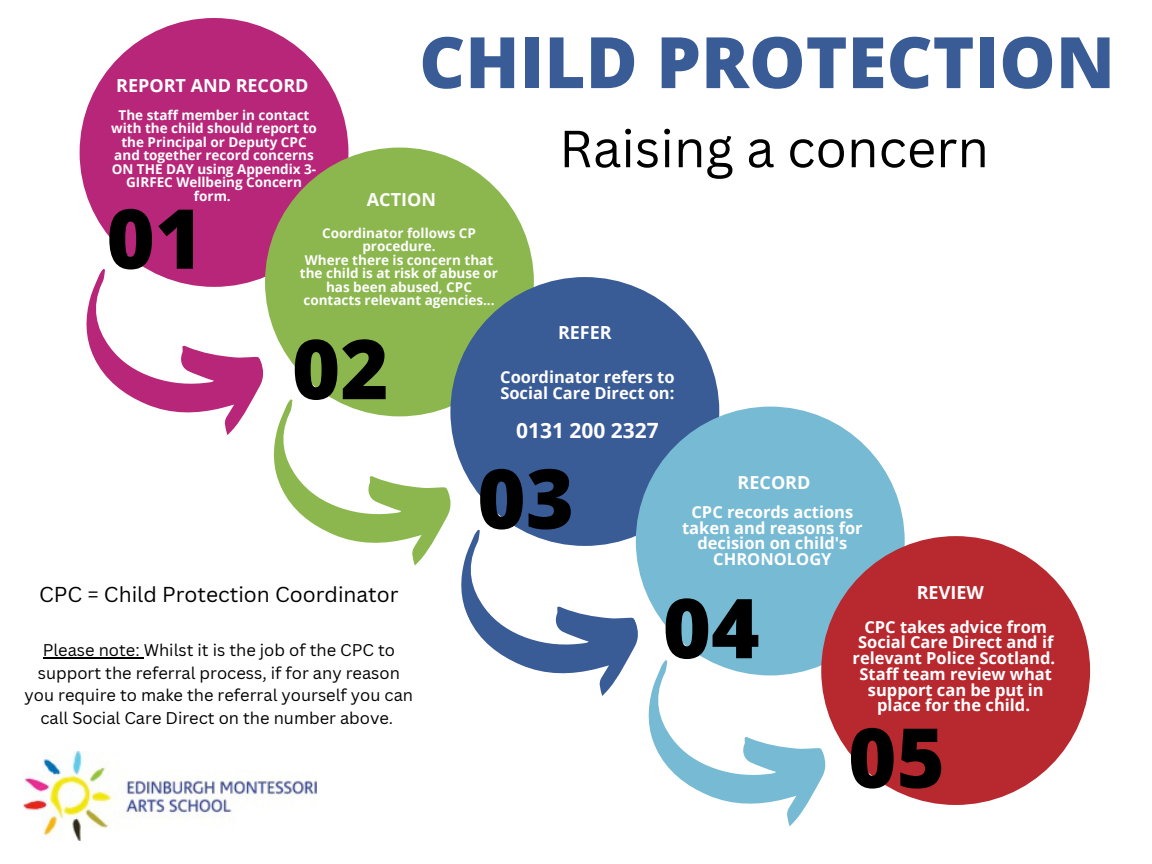
<style>
.page{position:relative;width:1152px;height:864px;background:#fff}
.page>*{position:absolute;margin:0;border:0;box-sizing:border-box;transform-origin:0 0}
.t1{font:800 82.65px "Open Sans";color:#000}
.t2{font:800 70.95px "Open Sans";color:#395b96}
.t3{font:51px "Canva Sans";color:#000}
.t4{font:21px "Canva Sans";color:#000}
.t5{font:700 21px "Open Sans";color:#fff}
.t6{font:700 18px "Open Sans";color:#fff}
.t7{font:700 16.5px/15.8px "Open Sans";color:#fff;text-align:center}
.t8{font:16.5px/22.5px "Canva Sans";color:#000;text-align:center}
.t9{font:700 13.5px/13.5px "Open Sans";color:#fff;text-align:center}
</style>
<div class="page">
<div style="left:80px;top:18px;width:268px;height:269px;background:#b82679;border-radius:50%"></div>
<div style="left:265px;top:148px;width:269px;height:268px;background:#8bb74e;border-radius:50%"></div>
<div style="left:450px;top:277px;width:269px;height:269px;background:#395b96;border-radius:50%"></div>
<div style="left:636px;top:407px;width:269px;height:268px;background:#77bad3;border-radius:50%"></div>
<div style="left:821px;top:536px;width:269px;height:269px;background:#b8282f;border-radius:50%"></div>
<svg style="left:86px;top:225px;width:197px;height:210px"></svg>
<svg style="left:249px;top:356px;width:222px;height:210px"></svg>
<svg style="left:437px;top:486px;width:221px;height:210px"></svg>
<svg style="left:624px;top:616px;width:221px;height:211px"></svg>
<img style="left:24px;top:751px;width:293px;height:89px">
<hr style="left:43px;top:658px;width:101px;height:1px;background:#000">
<h3 class="t6" style="left:116px;top:73px;width:194px">REPORT AND RECORD</h3>
<h2 class="t2" style="left:419px;top:12px;width:697px">CHILD PROTECTION</h2>
<p class="t9" style="left:111px;top:108px;width:207px">The staff member in contact with the child should report to the Principal or Deputy CPC and together record concerns<br>ON THE DAY using Appendix 3-<br>GIRFEC Wellbeing Concern form.</p>
<h3 class="t6" style="left:367px;top:187px;width:71px">ACTION</h3>
<p class="t9" style="left:300px;top:226px;width:200px">Coordinator follows CP procedure.<br>Where there is concern that the child is at risk of abuse or has been abused, CPC contacts relevant agencies...</p>
<h1 class="t1" style="left:106px;top:180px;width:98px">01</h1>
<h3 class="t3" style="left:559px;top:113px;width:431px">Raising a concern</h3>
<h1 class="t1" style="left:292px;top:311px;width:98px">02</h1>
<h3 class="t4" style="left:39px;top:580px;width:361px">CPC = Child Protection Coordinator</h3>
<p class="t8" style="left:25px;top:639px;width:390px">Please note: Whilst it is the job of the CPC to support the referral process, if for any reason you require to make the referral yourself you can call Social Care Direct on the number above.</p>
<h3 class="t6" style="left:558px;top:320px;width:55px">REFER</h3>
<p class="t7" style="left:500px;top:369px;width:176px;text-align:left">Coordinator refers to<br>Social Care Direct on:</p>
<h3 class="t5" style="left:516px;top:416px;width:144px">0131 200 2327</h3>
<h1 class="t1" style="left:477px;top:440px;width:98px">03</h1>
<h3 class="t6" style="left:738px;top:470px;width:74px">RECORD</h3>
<p class="t7" style="left:682px;top:504px;width:182px">CPC records actions taken and reasons for decision on child's<br>CHRONOLOGY</p>
<h1 class="t1" style="left:663px;top:570px;width:98px">04</h1>
<h3 class="t6" style="left:917px;top:580px;width:69px">REVIEW</h3>
<p class="t7" style="left:853px;top:618px;width:204px">CPC takes advice from<br>Social Care Direct and if relevant Police Scotland.<br>Staff team review what support can be put in place for the child.</p>
<h1 class="t1" style="left:848px;top:699px;width:98px">05</h1>
</div>
